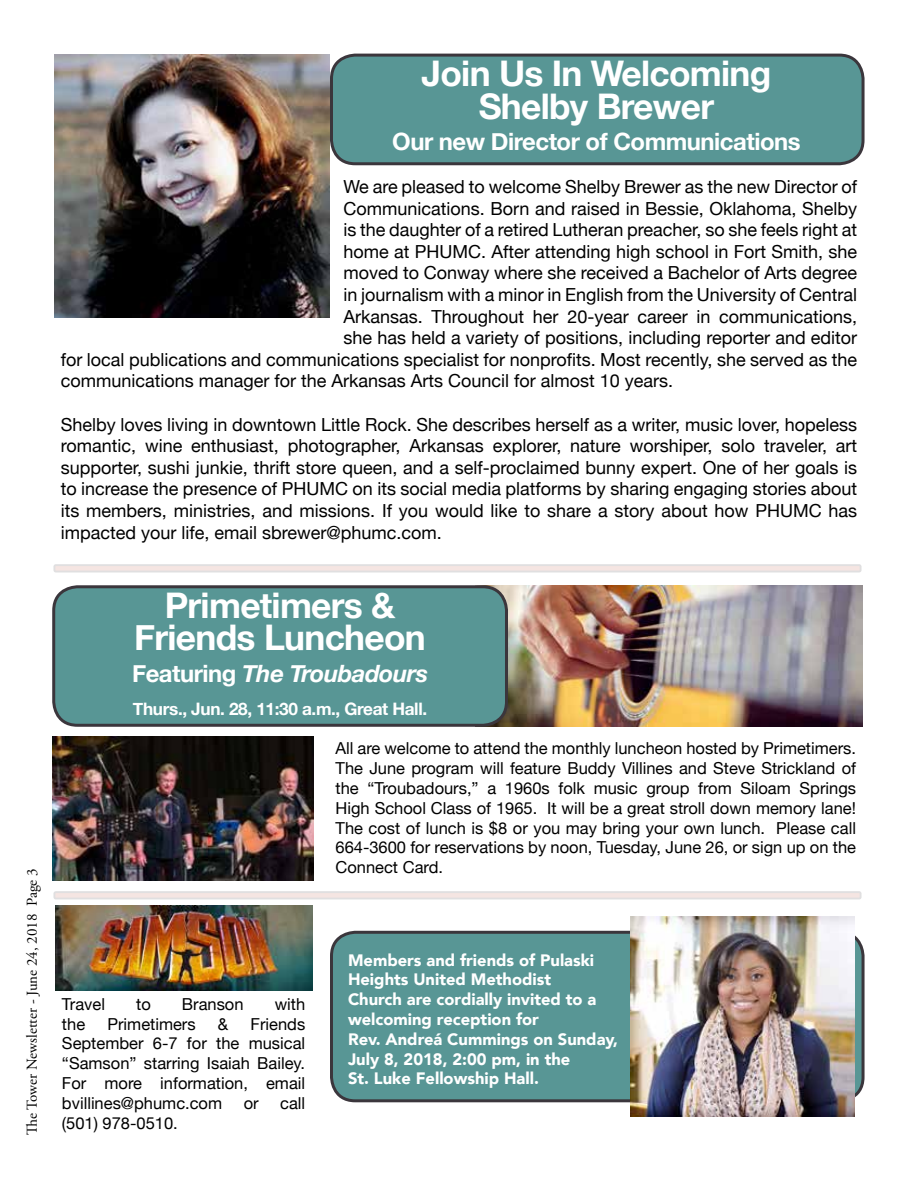
<style>
.page{position:relative;width:918px;height:1188px;background:#fff}
.page>*{position:absolute;margin:0;border:0;box-sizing:border-box;transform-origin:0 0}
.t1{font:700 35.25px/32.4px "Helvetica Neue";letter-spacing:-.02em;color:#fff;text-align:center}
.t2{font:700 23.85px "Helvetica Neue";letter-spacing:-.02em;color:#fff}
.t3{font:italic 700 23.85px "Helvetica Neue";letter-spacing:-.02em;color:#fff}
.t4{font:18px/21.6px "Helvetica Neue";color:#000;text-align:justify}
.t5{font:700 17.25px "Helvetica Neue";letter-spacing:-.02em;color:#fff}
.t6{font:16.5px/19.8px "Helvetica Neue";color:#000;text-align:justify}
.t7{font:900 16.5px/19.8px "Avenir";color:#fff}
.t8{font:15px "Adobe Garamond Pro";color:#000}
.s1{font-style:normal}
</style>
<div class="page">
<img style="left:55px;top:906px;width:257px;height:84px">
<div style="left:54px;top:565px;width:807px;height:7px;background:#f5e5e2"></div>
<div style="left:53px;top:564px;width:809px;height:9px;border:2px solid #3b363c"></div>
<div style="left:54px;top:892px;width:807px;height:7px;background:#f5e5e2"></div>
<div style="left:53px;top:891px;width:809px;height:8px;border:2px solid #3b363c"></div>
<img style="left:493px;top:586px;width:370px;height:140px">
<div style="left:54px;top:587px;width:452px;height:138px;background:#589695;border-radius:24px"></div>
<div style="left:52px;top:585px;width:456px;height:142px;border:3px solid #3b363c;border-radius:24px"></div>
<img style="left:53px;top:737px;width:260px;height:144px">
<div style="left:331px;top:55px;width:532px;height:109px;background:#589695;border-radius:24px"></div>
<div style="left:330px;top:54px;width:535px;height:111px;border:3px solid #3b363c;border-radius:24px"></div>
<img style="left:54px;top:54px;width:276px;height:264px">
<div style="left:331px;top:932px;width:532px;height:169px;background:#589695;border-radius:24px"></div>
<div style="left:330px;top:931px;width:535px;height:171px;border:3px solid #3b363c;border-radius:24px"></div>
<img style="left:631px;top:916px;width:224px;height:201px">
<p class="t8" style="left:23px;top:1135px;width:268px;rotate:-90deg">The Tower Newsletter - June 24, 2018 Page 3</p>
<h1 class="t1" style="left:421px;top:58px;width:351px">Join Us In Welcoming<br>Shelby Brewer</h1>
<h2 class="t2" style="left:392px;top:123px;width:410px">Our new Director of Communications</h2>
<p class="t4" style="left:344px;top:177px;width:515px">We are pleased to welcome Shelby Brewer as the new Director of</p>
<p class="t4" style="left:344px;top:198px;width:515px">Communications. Born and raised in Bessie, Oklahoma, Shelby</p>
<p class="t4" style="left:344px;top:220px;width:515px">is the daughter of a retired Lutheran preacher, so she feels right at</p>
<p class="t4" style="left:344px;top:242px;width:515px">home at PHUMC. After attending high school in Fort Smith, she</p>
<p class="t4" style="left:344px;top:263px;width:515px">moved to Conway where she received a Bachelor of Arts degree</p>
<p class="t4" style="left:344px;top:285px;width:515px">in journalism with a minor in English from the University of Central</p>
<p class="t4" style="left:344px;top:306px;width:515px">Arkansas. Throughout her 20-year career in communications,</p>
<p class="t4" style="left:344px;top:328px;width:515px">she has held a variety of positions, including reporter and editor</p>
<p class="t4" style="left:61px;top:350px;width:798px">for local publications and communications specialist for nonprofits. Most recently, she served as the</p>
<p class="t4" style="left:61px;top:371px;width:614px">communications manager for the Arkansas Arts Council for almost 10 years.</p>
<p class="t4" style="left:61px;top:414px;width:798px">Shelby loves living in downtown Little Rock. She describes herself as a writer, music lover, hopeless romantic, wine enthusiast, photographer, Arkansas explorer, nature worshiper, solo traveler, art supporter, sushi junkie, thrift store queen, and a self-proclaimed bunny expert. One of her goals is to increase the presence of PHUMC on its social media platforms by sharing engaging stories about its members, ministries, and missions. If you would like to share a story about how PHUMC has impacted your life, email sbrewer@phumc.com.</p>
<h1 class="t1" style="left:134px;top:590px;width:293px">Primetimers &amp;<br>Friends Luncheon</h1>
<h2 class="t3" style="left:132px;top:654px;width:298px"><span class="s1">Featuring</span> The Troubadours</h2>
<p class="t5" style="left:133px;top:695px;width:296px">Thurs., Jun. 28, 11:30 a.m., Great Hall.</p>
<p class="t6" style="left:336px;top:740px;width:522px">All are welcome to attend the monthly luncheon hosted by Primetimers.<br>The June program will feature Buddy Villines and Steve Strickland of the “Troubadours,” a 1960s folk music group from Siloam Springs High School Class of 1965. It will be a great stroll down memory lane!<br>The cost of lunch is $8 or you may bring your own lunch. Please call 664-3600 for reservations by noon, Tuesday, June 26, or sign up on the Connect Card.</p>
<p class="t6" style="left:62px;top:995px;width:45px">Travel</p>
<p class="t6" style="left:136px;top:995px;width:16px">to</p>
<p class="t6" style="left:182px;top:995px;width:63px">Branson</p>
<p class="t6" style="left:275px;top:995px;width:32px">with</p>
<p class="t6" style="left:62px;top:1015px;width:25px">the</p>
<p class="t6" style="left:107px;top:1015px;width:90px">Primetimers</p>
<p class="t6" style="left:218px;top:1015px;width:12px">&amp;</p>
<p class="t6" style="left:62px;top:1015px;width:245px;text-indent:189px">Friends September 6-7 for the musical “Samson” starring Isaiah Bailey.<br>For more information, email bvillines@phumc.com</p>
<p class="t6" style="left:244px;top:1094px;width:16px">or</p>
<p class="t6" style="left:280px;top:1094px;width:27px">call</p>
<p class="t6" style="left:62px;top:1114px;width:117px">(501) 978-0510.</p>
<p class="t7" style="left:348px;top:949px;width:272px">Members and friends of Pulaski<br>Heights United Methodist<br>Church are cordially invited to a welcoming reception for<br>Rev. Andreá Cummings on Sunday,<br>July 8, 2018, 2:00 pm, in the<br>St. Luke Fellowship Hall.</p>
</div>
